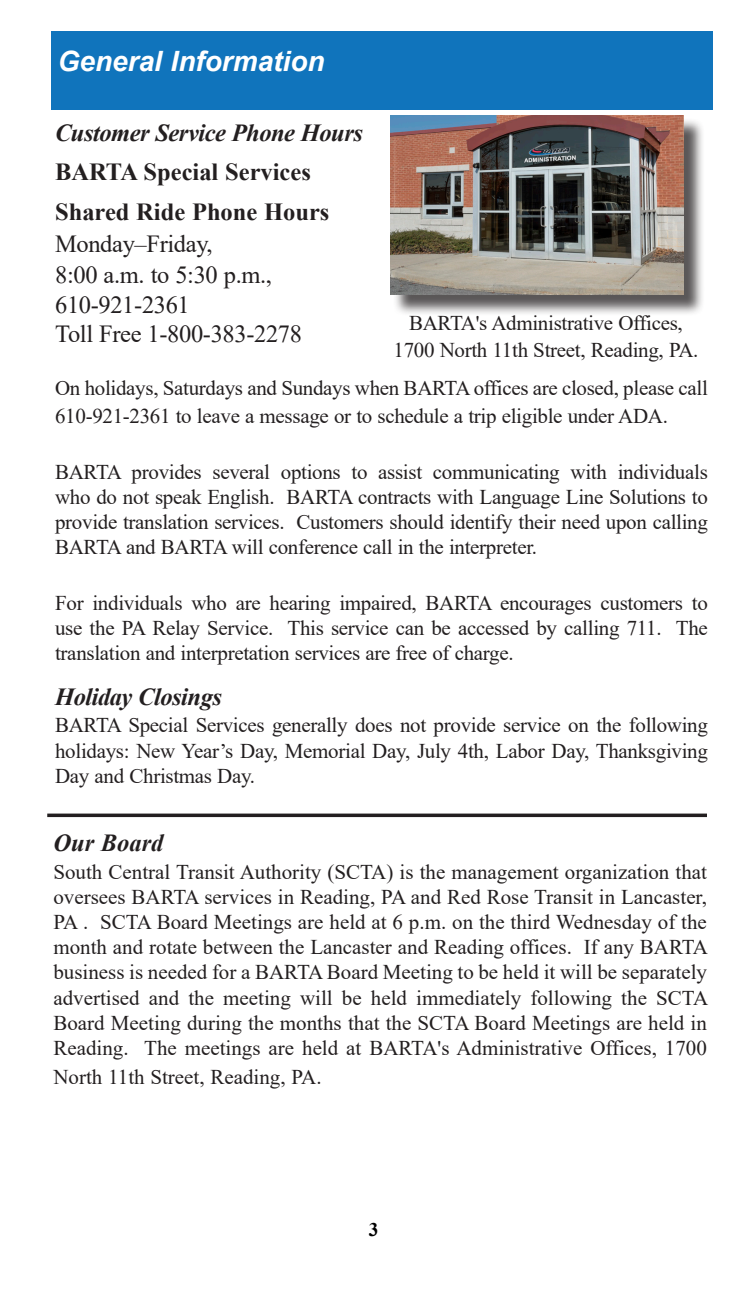
<style>
.page{position:relative;width:756px;height:1292px;background:#fff}
.page>*{position:absolute;margin:0;border:0;box-sizing:border-box;transform-origin:0 0}
.a_page_header_14_whi{font:italic 700 28px "Arial";color:#fff}
.e_body_galliard_11{font:24.5px/29.4px "Times New Roman";letter-spacing:-.015em;color:#231f20}
.b_subhead_galliard_b{font:italic 700 24.5px "Times New Roman";letter-spacing:-.02em;color:#231f20}
.c_subhead_galliard_1{font:700 24.5px "Times New Roman";color:#231f20}
.b_subhead_galliard_b-2{font:italic 700 24.5px "Times New Roman";color:#231f20}
.e_body_galliard_11-2{font:21px/25.2px "Times New Roman";letter-spacing:-.015em;color:#231f20;text-align:justify}
.t1{font:700 19.25px "Times New Roman";color:#000}
</style>
<div class="page">
<div style="left:51px;top:31px;width:661px;height:79px;background:#1074bc"></div>
<div style="left:393px;top:118px;width:312px;height:198px;background:#231f20;opacity:.75"></div>
<img style="left:390px;top:115px;width:293px;height:179px">
<svg style="left:47px;top:813px;width:660px;height:4px;background:#423f3f"></svg>
<p class="a_page_header_14_whi" style="left:58px;top:42px;width:268px">General Information</p>
<p class="b_subhead_galliard_b" style="left:55px;top:115px;width:309px">Customer Service Phone Hours</p>
<p class="c_subhead_galliard_1" style="left:55px;top:154px;width:257px">BARTA Special Services</p>
<p class="c_subhead_galliard_1" style="left:55px;top:194px;width:276px">Shared Ride Phone Hours</p>
<p class="e_body_galliard_11" style="left:55px;top:228px;width:159px">Monday–Friday,</p>
<p class="e_body_galliard_11" style="left:55px;top:260px;width:248px">8:00 a.m. to 5:30 p.m.,<br>610-921-2361<br>Toll Free 1-800-383-2278</p>
<p class="e_body_galliard_11-2" style="left:55px;top:375px;width:654px">On holidays, Saturdays and Sundays when BARTA offices are closed, please call</p>
<p class="e_body_galliard_11-2" style="left:55px;top:403px;width:614px">610-921-2361 to leave a message or to schedule a trip eligible under ADA.</p>
<p class="e_body_galliard_11-2" style="left:55px;top:458px;width:654px">BARTA provides several options to assist communicating with individuals who do not speak English. BARTA contracts with Language Line Solutions to provide translation services. Customers should identify their need upon calling BARTA and BARTA will conference call in the interpreter.</p>
<p class="e_body_galliard_11-2" style="left:55px;top:589px;width:654px">For individuals who are hearing impaired, BARTA encourages customers to use the PA Relay Service. This service can be accessed by calling 711. The translation and interpretation services are free of charge.</p>
<p class="b_subhead_galliard_b" style="left:55px;top:679px;width:168px">Holiday Closings</p>
<p class="e_body_galliard_11-2" style="left:55px;top:712px;width:654px">BARTA Special Services generally does not provide service on the following holidays: New Year’s Day, Memorial Day, July 4th, Labor Day, Thanksgiving Day and Christmas Day.</p>
<p class="e_body_galliard_11-2" style="left:409px;top:309px;width:275px">BARTA's Administrative Offices,</p>
<p class="e_body_galliard_11-2" style="left:393px;top:337px;width:307px">1700 North 11th Street, Reading, PA.</p>
<p class="b_subhead_galliard_b-2" style="left:53px;top:825px;width:112px">Our Board</p>
<p class="e_body_galliard_11-2" style="left:53px;top:858px;width:656px">South Central Transit Authority (SCTA) is the management organization that oversees BARTA services in Reading, PA and Red Rose Transit in Lancaster, PA . SCTA Board Meetings are held at 6 p.m. on the third Wednesday of the month and rotate between the Lancaster and Reading offices. If any BARTA business is needed for a BARTA Board Meeting to be held it will be separately advertised and the meeting will be held immediately following the SCTA Board Meeting during the months that the SCTA Board Meetings are held in Reading. The meetings are held at BARTA's Administrative Offices, 1700</p>
<p class="e_body_galliard_11-2" style="left:53px;top:1064px;width:270px">North 11th Street, Reading, PA.</p>
<p class="t1" style="left:369px;top:1215px;width:11px">3</p>
</div>
